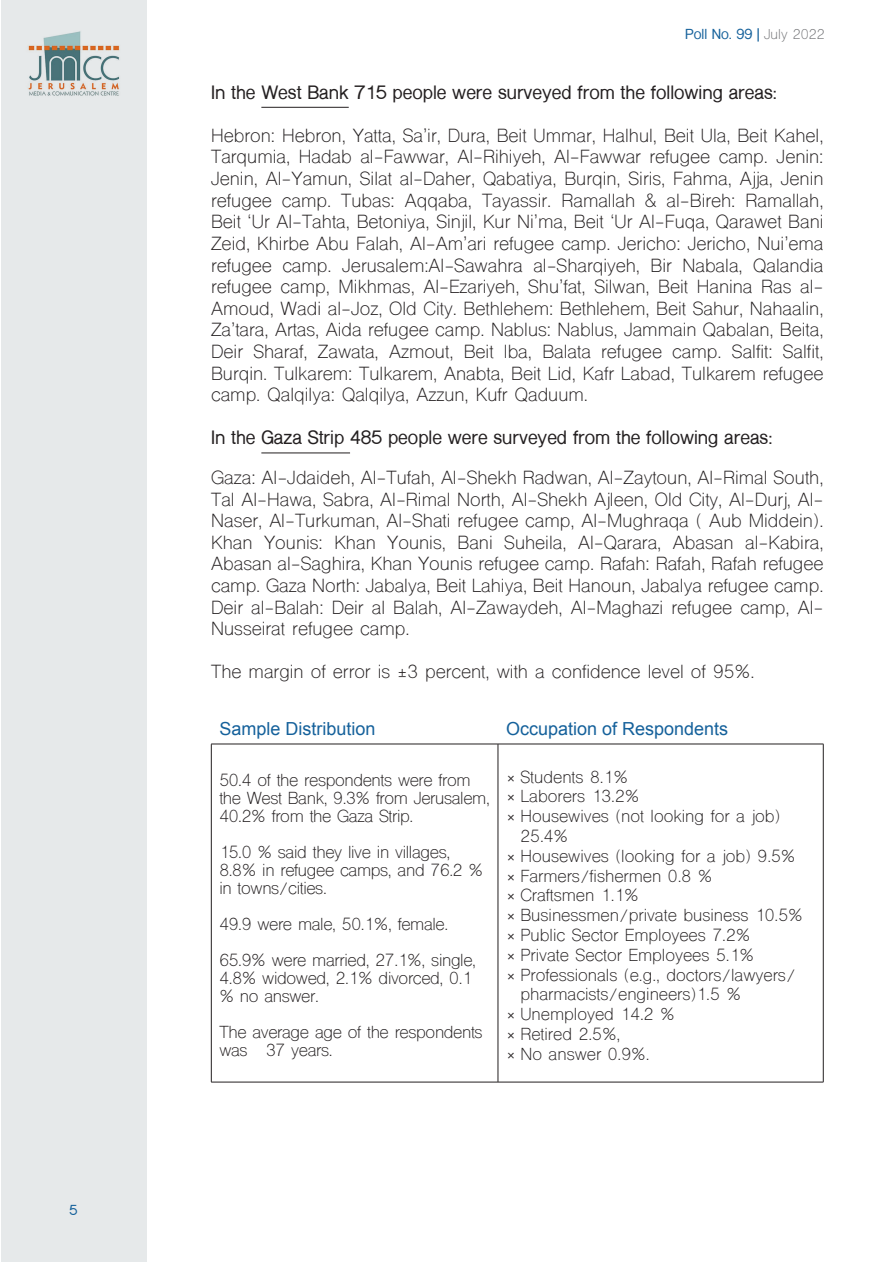
<style>
.page{position:relative;width:893px;height:1263px;background:#fff}
.page>*{position:absolute;margin:0;border:0;box-sizing:border-box;transform-origin:0 0}
.t1{font:18px/21.6px "Shree Dev 0714";color:#231f20;text-align:justify}
.t2{font:700 18px "Shree Dev 0714";color:#231f20}
.t3{font:18px "Arial";color:#15619b}
.t4{font:16.5px "Shree Dev 0714";color:#231f20}
.t5{font:16.5px/18px "Shree Dev 0714";letter-spacing:-.02em;color:#231f20}
.t6{font:700 13.5px "Shree Dev 0714";color:#15619b}
.s1{font-weight:400;color:#717275}
</style>
<div class="page">
<div style="left:1px;top:1px;width:146px;height:1261px;background:#e6e9ea"></div>
<img style="left:28px;top:31px;width:92px;height:65px">
<hr style="left:261px;top:107px;width:88px;height:1px;background:#231f20">
<hr style="left:261px;top:453px;width:89px;height:1px;background:#231f20">
<hr style="left:211px;top:744px;width:287px;height:1px;background:#231f20">
<hr style="left:211px;top:744px;width:1px;height:338px;background:#231f20">
<hr style="left:498px;top:744px;width:325px;height:1px;background:#231f20">
<hr style="left:498px;top:744px;width:1px;height:338px;background:#231f20">
<hr style="left:823px;top:744px;width:1px;height:338px;background:#231f20">
<hr style="left:211px;top:1082px;width:287px;height:1px;background:#231f20">
<hr style="left:498px;top:1082px;width:325px;height:1px;background:#231f20">
<p class="t6" style="left:69px;top:1202px;width:10px">5</p>
<p class="t6" style="left:685px;top:26px;width:141px">Poll No. 99 | <span class="s1">July 2022</span></p>
<p class="t2" style="left:211px;top:82px;width:567px">In the West Bank 715 people were surveyed from the following areas:</p>
<p class="t1" style="left:211px;top:127px;width:614px">Hebron: Hebron, Yatta, Sa’ir, Dura, Beit Ummar, Halhul, Beit Ula, Beit Kahel, Tarqumia, Hadab al-Fawwar, Al-Rihiyeh, Al-Fawwar refugee camp. Jenin:<br>Jenin, Al-Yamun, Silat al-Daher, Qabatiya, Burqin, Siris, Fahma, Ajja, Jenin refugee camp. Tubas: Aqqaba, Tayassir. Ramallah &amp; al-Bireh: Ramallah, Beit ‘Ur Al-Tahta, Betoniya, Sinjil, Kur Ni’ma, Beit ‘Ur Al-Fuqa, Qarawet Bani Zeid, Khirbe Abu Falah, Al-Am’ari refugee camp. Jericho: Jericho, Nui’ema refugee camp. Jerusalem:Al-Sawahra al-Sharqiyeh, Bir Nabala, Qalandia refugee camp, Mikhmas, Al-Ezariyeh, Shu’fat, Silwan, Beit Hanina Ras al-Amoud, Wadi al-Joz, Old City. Bethlehem: Bethlehem, Beit Sahur, Nahaalin, Za’tara, Artas, Aida refugee camp. Nablus: Nablus, Jammain Qabalan, Beita, Deir Sharaf, Zawata, Azmout, Beit Iba, Balata refugee camp. Salfit: Salfit, Burqin. Tulkarem: Tulkarem, Anabta, Beit Lid, Kafr Labad, Tulkarem refugee camp. Qalqilya: Qalqilya, Azzun, Kufr Qaduum.</p>
<p class="t2" style="left:211px;top:428px;width:563px">In the Gaza Strip 485 people were surveyed from the following areas:</p>
<p class="t1" style="left:211px;top:469px;width:614px">Gaza: Al-Jdaideh, Al-Tufah, Al-Shekh Radwan, Al-Zaytoun, Al-Rimal South, Tal Al-Hawa, Sabra, Al-Rimal North, Al-Shekh Ajleen, Old City, Al-Durj, Al-Naser, Al-Turkuman, Al-Shati refugee camp, Al-Mughraqa ( Aub Middein).<br>Khan Younis: Khan Younis, Bani Suheila, Al-Qarara, Abasan al-Kabira, Abasan al-Saghira, Khan Younis refugee camp. Rafah: Rafah, Rafah refugee camp. Gaza North: Jabalya, Beit Lahiya, Beit Hanoun, Jabalya refugee camp.<br>Deir al-Balah: Deir al Balah, Al-Zawaydeh, Al-Maghazi refugee camp, Al-Nusseirat refugee camp.</p>
<p class="t1" style="left:211px;top:663px;width:545px">The margin of error is ±3 percent, with a confidence level of 95%.</p>
<p class="t3" style="left:219px;top:717px;width:158px">Sample Distribution</p>
<p class="t3" style="left:506px;top:717px;width:224px">Occupation of Respondents</p>
<p class="t5" style="left:219px;top:773px;width:272px">50.4 of the respondents were from the West Bank, 9.3% from Jerusalem,<br>40.2% from the Gaza Strip.</p>
<p class="t5" style="left:219px;top:845px;width:265px">15.0 % said they live in villages,<br>8.8% in refugee camps, and 76.2 % in towns/cities.</p>
<p class="t5" style="left:219px;top:908px;width:258px;line-height:36px">49.9 were male, 50.1%, female.<br>65.9% were married, 27.1%, single,</p>
<p class="t5" style="left:219px;top:971px;width:254px">4.8% widowed, 2.1% divorced, 0.1 % no answer.</p>
<p class="t5" style="left:219px;top:1025px;width:265px">The average age of the respondents was 37 years.</p>
<p class="t4" style="left:507px;top:767px;width:123px">× Students 8.1%</p>
<p class="t4" style="left:507px;top:786px;width:134px">× Laborers 13.2%</p>
<p class="t4" style="left:507px;top:806px;width:275px">× Housewives (not looking for a job)</p>
<p class="t4" style="left:520px;top:826px;width:49px">25.4%</p>
<p class="t4" style="left:507px;top:846px;width:290px">× Housewives (looking for a job) 9.5%</p>
<p class="t4" style="left:507px;top:866px;width:207px">× Farmers/fishermen 0.8 %</p>
<p class="t4" style="left:507px;top:885px;width:133px">× Craftsmen 1.1%</p>
<p class="t4" style="left:507px;top:905px;width:297px">× Businessmen/private business 10.5%</p>
<p class="t4" style="left:507px;top:925px;width:245px">× Public Sector Employees 7.2%</p>
<p class="t4" style="left:507px;top:945px;width:249px">× Private Sector Employees 5.1%</p>
<p class="t4" style="left:507px;top:965px;width:290px">× Professionals (e.g., doctors/lawyers/</p>
<p class="t4" style="left:520px;top:984px;width:222px">pharmacists/engineers)1.5 %</p>
<p class="t4" style="left:507px;top:1004px;width:169px">× Unemployed 14.2 %</p>
<p class="t4" style="left:507px;top:1024px;width:115px">× Retired 2.5%,</p>
<p class="t4" style="left:507px;top:1044px;width:144px">× No answer 0.9%.</p>
</div>
